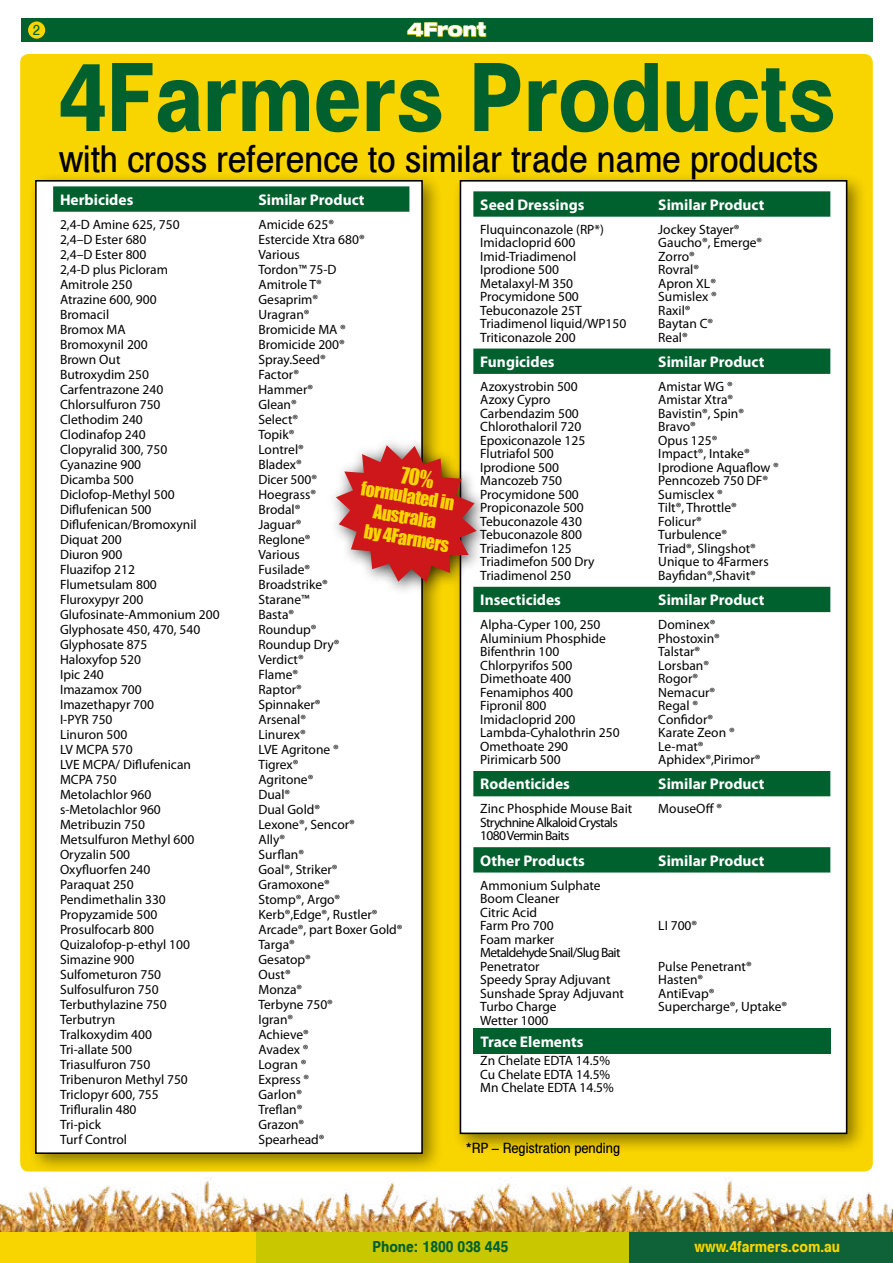
<style>
.page{position:relative;width:893px;height:1263px;background:#fff}
.page>*{position:absolute;margin:0;border:0;box-sizing:border-box;transform-origin:0 0}
.t1{font:700 93.3px "Helv Condensed";color:#00612e}
.t2{font:36.3px "Helv Condensed";color:#000}
.t3{font:900 expanded 18.9px "Helvetica Neue LT Std";color:#fff;scale:.9 1}
.t4{font:18px/21px "Impact";color:#f9d500;text-align:center}
.t5{font:700 15.45px "Myriad Pro";color:#fff}
.t6{font:700 15px "Helv Condensed";color:#f9d500}
.t7{font:700 15px "Helv Condensed";color:#00612e}
.t8{font:13.95px "Helv Condensed";color:#000}
.t9{font:13.95px "Helv Condensed";color:#00612e}
.t10{font:13.5px/15px "Myriad Pro";color:#000}
.t11{font:13.5px/13.5px "Myriad Pro";letter-spacing:-.05em;color:#000}
</style>
<div class="page">
<img style="left:0;top:1177px;width:893px;height:55px">
<div style="left:628px;top:1232px;width:265px;height:31px;background:#0f6237"></div>
<div style="left:252px;top:1232px;width:376px;height:31px;background:#c9c800"></div>
<div style="left:0;top:1232px;width:256px;height:31px;background:#f9d500"></div>
<div style="left:20px;top:54px;width:853px;height:1117px;background:#f9d500;border-radius:9px"></div>
<div style="left:451px;top:172px;width:417px;height:982px;background:#000;opacity:.45"></div>
<div style="left:460px;top:181px;width:387px;height:952px;background:#fff"></div>
<div style="left:460px;top:180px;width:387px;height:954px;border:2px solid #000"></div>
<svg style="left:473px;top:191px;width:357px;height:681px"></svg>
<div style="left:27px;top:172px;width:416px;height:1002px;background:#000;opacity:.45"></div>
<div style="left:36px;top:181px;width:386px;height:972px;background:#fff"></div>
<div style="left:35px;top:180px;width:388px;height:974px;border:2px solid #000"></div>
<svg style="left:53px;top:186px;width:356px;height:26px;background:#066533"></svg>
<div style="left:327px;top:436px;width:165px;height:161px;background:#000;opacity:.75"></div>
<div style="left:473px;top:1028px;width:358px;height:25px;background:#00612e"></div>
<div style="left:21px;top:18px;width:852px;height:24px;background:#00612e"></div>
<svg style="left:407px;top:22px;width:80px;height:16px"></svg>
<div style="left:28px;top:21px;width:17px;height:18px;background:#f9d500;border-radius:50%"></div>
<svg style="left:336px;top:445px;width:141px;height:137px"></svg>
<p class="t9" style="left:33px;top:21px;width:9px">2</p>
<h3 class="t3" style="left:407px;top:17px;width:89px">4Front</h3>
<h1 class="t1" style="left:59px;top:39px;width:778px">4Farmers Products</h1>
<h2 class="t2" style="left:59px;top:136px;width:761px">with cross reference to similar trade name products</h2>
<p class="t5" style="left:480px;top:195px;width:106px">Seed Dressings</p>
<p class="t5" style="left:658px;top:195px;width:108px">Similar Product</p>
<p class="t10" style="left:480px;top:222px;width:148px;line-height:13.5px">Fluquinconazole (RP*)<br>Imidacloprid 600<br>Imid-Triadimenol<br>Iprodione 500<br>Metalaxyl-M 350<br>Procymidone 500<br>Tebuconazole 25T<br>Triadimenol liquid/WP150<br>Triticonazole 200</p>
<p class="t10" style="left:658px;top:222px;width:105px;line-height:13.5px">Jockey Stayer®<br>Gaucho®, Emerge®<br>Zorro®<br>Rovral®<br>Apron XL®<br>Sumislex ®<br>Raxil®<br>Baytan C®<br>Real®</p>
<p class="t5" style="left:480px;top:352px;width:76px">Fungicides</p>
<p class="t5" style="left:658px;top:352px;width:108px">Similar Product</p>
<p class="t10" style="left:480px;top:379px;width:116px;line-height:13.5px">Azoxystrobin 500<br>Azoxy Cypro<br>Carbendazim 500<br>Chlorothaloril 720<br>Epoxiconazole 125<br>Flutriafol 500<br>Iprodione 500<br>Mancozeb 750<br>Procymidone 500<br>Propiconazole 500<br>Tebuconazole 430<br>Tebuconazole 800<br>Triadimefon 125<br>Triadimefon 500 Dry<br>Triadimenol 250</p>
<p class="t10" style="left:658px;top:379px;width:122px;line-height:13.5px">Amistar WG ®<br>Amistar Xtra®<br>Bavistin®, Spin®<br>Bravo®<br>Opus 125®<br>Impact®, Intake®<br>Iprodione Aquaflow ®<br>Penncozeb 750 DF®<br>Sumisclex ®<br>Tilt®, Throttle®<br>Folicur®<br>Turbulence®<br>Triad®, Slingshot®<br>Unique to 4Farmers<br>Bayfidan®,Shavit®</p>
<p class="t5" style="left:480px;top:590px;width:82px">Insecticides</p>
<p class="t5" style="left:658px;top:590px;width:108px">Similar Product</p>
<p class="t10" style="left:480px;top:618px;width:141px;line-height:13.5px">Alpha-Cyper 100, 250<br>Aluminium Phosphide<br>Bifenthrin 100<br>Chlorpyrifos 500<br>Dimethoate 400<br>Fenamiphos 400<br>Fipronil 800<br>Imidacloprid 200<br>Lambda-Cyhalothrin 250<br>Omethoate 290<br>Pirimicarb 500</p>
<p class="t10" style="left:658px;top:618px;width:104px;line-height:13.5px">Dominex®<br>Phostoxin®<br>Talstar®<br>Lorsban®<br>Rogor®<br>Nemacur®<br>Regal ®<br>Confidor®<br>Karate Zeon ®<br>Le-mat®<br>Aphidex®,Pirimor®</p>
<p class="t5" style="left:480px;top:774px;width:91px">Rodenticides</p>
<p class="t5" style="left:658px;top:774px;width:108px">Similar Product</p>
<p class="t11" style="left:480px;top:802px;width:154px">Zinc Phosphide Mouse Bait<br>Strychnine Alkaloid Crystals<br>1080 Vermin Baits</p>
<p class="t10" style="left:658px;top:801px;width:65px">MouseOff ®</p>
<p class="t5" style="left:480px;top:850px;width:106px">Other Products</p>
<p class="t5" style="left:658px;top:850px;width:108px">Similar Product</p>
<p class="t10" style="left:480px;top:878px;width:145px;line-height:13.5px">Ammonium Sulphate<br>Boom Cleaner<br>Citric Acid<br>Farm Pro 700<br>Foam marker<br>Metaldehyde Snail/Slug Bait<br>Penetrator<br>Speedy Spray Adjuvant<br>Sunshade Spray Adjuvant<br>Turbo Charge<br>Wetter 1000</p>
<p class="t10" style="left:480px;top:1053px;width:135px;line-height:13.5px">Zn Chelate EDTA 14.5%<br>Cu Chelate EDTA 14.5%<br>Mn Chelate EDTA 14.5%</p>
<p class="t5" style="left:60px;top:190px;width:75px">Herbicides</p>
<p class="t5" style="left:258px;top:190px;width:108px">Similar Product</p>
<p class="t10" style="left:60px;top:216px;width:161px">2,4-D Amine 625, 750<br>2,4–D Ester 680<br>2,4–D Ester 800<br>2,4-D plus Picloram<br>Amitrole 250<br>Atrazine 600, 900<br>Bromacil<br>Bromox MA<br>Bromoxynil 200<br>Brown Out<br>Butroxydim 250<br>Carfentrazone 240<br>Chlorsulfuron 750<br>Clethodim 240<br>Clodinafop 240<br>Clopyralid 300, 750<br>Cyanazine 900<br>Dicamba 500<br>Diclofop-Methyl 500<br>Diflufenican 500<br>Diflufenican/Bromoxynil<br>Diquat 200<br>Diuron 900<br>Fluazifop 212<br>Flumetsulam 800<br>Fluroxypyr 200<br>Glufosinate-Ammonium 200<br>Glyphosate 450, 470, 540<br>Glyphosate 875<br>Haloxyfop 520<br>Ipic 240<br>Imazamox 700<br>Imazethapyr 700<br>I-PYR 750<br>Linuron 500<br>LV MCPA 570<br>LVE MCPA/ Diflufenican<br>MCPA 750<br>Metolachlor 960 s-Metolachlor 960<br>Metribuzin 750<br>Metsulfuron Methyl 600<br>Oryzalin 500<br>Oxyfluorfen 240<br>Paraquat 250<br>Pendimethalin 330<br>Propyzamide 500<br>Prosulfocarb 800<br>Quizalofop-p-ethyl 100<br>Simazine 900<br>Sulfometuron 750<br>Sulfosulfuron 750<br>Terbuthylazine 750<br>Terbutryn<br>Tralkoxydim 400<br>Tri-allate 500<br>Triasulfuron 750<br>Tribenuron Methyl 750<br>Triclopyr 600, 755<br>Trifluralin 480<br>Tri-pick<br>Turf Control</p>
<p class="t10" style="left:258px;top:216px;width:146px">Amicide 625®<br>Estercide Xtra 680®<br>Various<br>Tordon™ 75-D<br>Amitrole T®<br>Gesaprim®<br>Uragran®<br>Bromicide MA ®<br>Bromicide 200®<br>Spray.Seed®<br>Factor®<br>Hammer®<br>Glean®<br>Select®<br>Topik®<br>Lontrel®<br>Bladex®<br>Dicer 500®<br>Hoegrass®<br>Brodal®<br>Jaguar®<br>Reglone®<br>Various<br>Fusilade®<br>Broadstrike®<br>Starane™<br>Basta®<br>Roundup®<br>Roundup Dry®<br>Verdict®<br>Flame®<br>Raptor®<br>Spinnaker®<br>Arsenal®<br>Linurex®<br>LVE Agritone ®<br>Tigrex®<br>Agritone®<br>Dual®<br>Dual Gold®<br>Lexone®, Sencor®<br>Ally®<br>Surflan®<br>Goal®, Striker®<br>Gramoxone®<br>Stomp®, Argo®<br>Kerb®,Edge®, Rustler®<br>Arcade®, part Boxer Gold®<br>Targa®<br>Gesatop®<br>Oust®<br>Monza®<br>Terbyne 750®<br>Igran®<br>Achieve®<br>Avadex ®<br>Logran ®<br>Express ®<br>Garlon®<br>Treflan®<br>Grazon®<br>Spearhead®</p>
<h3 class="t4" style="left:363px;top:477px;width:96px;rotate:10deg">formulated in<br>Australia</h3>
<h3 class="t4" style="left:366px;top:520px;width:87px;rotate:10deg">by 4Farmers</h3>
<p class="t10" style="left:658px;top:918px;width:40px">LI 700®</p>
<p class="t10" style="left:658px;top:959px;width:130px;line-height:13.5px">Pulse Penetrant®<br>Hasten®<br>AntiEvap®<br>Supercharge®, Uptake®</p>
<p class="t5" style="left:480px;top:1031px;width:105px">Trace Elements</p>
<p class="t8" style="left:466px;top:1139px;width:156px">*RP – Registration pending</p>
<p class="t7" style="left:372px;top:1237px;width:137px">Phone: 1800 038 445</p>
<p class="t6" style="left:694px;top:1237px;width:147px">www.4farmers.com.au</p>
</div>
